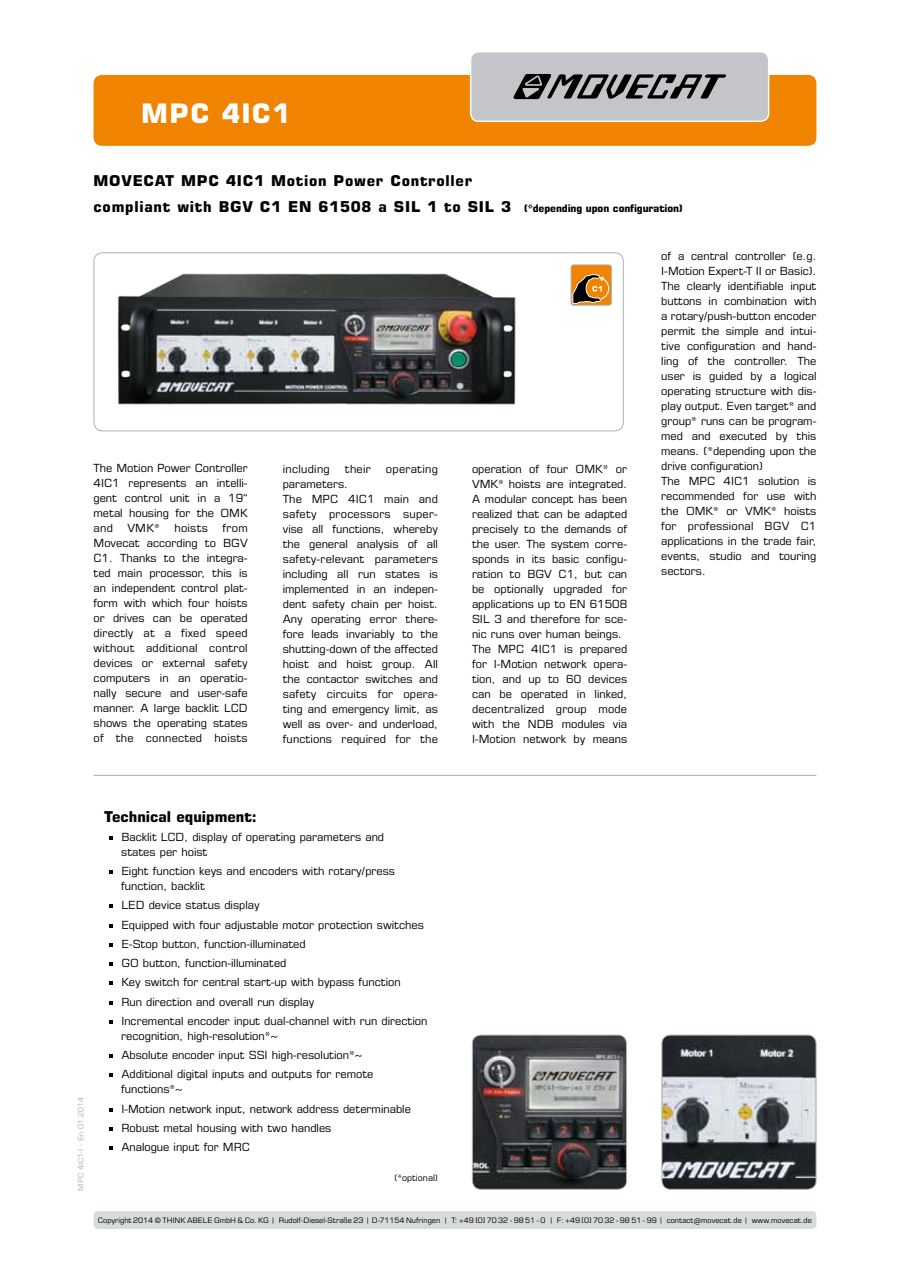
<style>
.page{position:relative;width:910px;height:1280px;background:#fff}
.page>*{position:absolute;margin:0;border:0;box-sizing:border-box;transform-origin:0 0}
.t1{font:700 27px "Eurostile LT Std";letter-spacing:.05em;color:#fff}
.t2{font:700 15px/25.5px "Eurostile LT Std";letter-spacing:.05em;color:#000}
.t3{font:700 15px "Eurostile LT Std";color:#000}
.t4{font:11.25px/15px "Eurostile LT Std";color:#000}
.t5{font:11.25px "Eurostile LT Std";letter-spacing:.025em;color:#000}
.t6{font:9px "Eurostile LT Std";color:#000}
.t7{font:7.5px "Eurostile LT Std";color:#000}
.t8{font:7.5px "Eurostile LT Std";color:#aeafb2}
.s1{font-size:10.5px}
</style>
<div class="page">
<img style="left:117px;top:273px;width:399px;height:132px">
<div style="left:94px;top:252px;width:530px;height:179px;border:1px solid #aeafb2;border-radius:9px"></div>
<img style="left:662px;top:1035px;width:154px;height:154px">
<div style="left:661px;top:1035px;width:155px;height:154px;border:1px solid #aeafb2;border-radius:9px"></div>
<svg style="left:571px;top:265px;width:39px;height:40px"></svg>
<div style="left:571px;top:265px;width:41px;height:40px;border:1px solid #aeafb2;border-radius:3px"></div>
<svg style="left:110px;top:870px;width:3px;height:4px"></svg>
<svg style="left:110px;top:904px;width:3px;height:4px"></svg>
<svg style="left:110px;top:962px;width:3px;height:4px"></svg>
<svg style="left:110px;top:981px;width:3px;height:4px"></svg>
<svg style="left:110px;top:1054px;width:3px;height:4px"></svg>
<svg style="left:110px;top:1073px;width:3px;height:4px"></svg>
<svg style="left:110px;top:1146px;width:3px;height:4px"></svg>
<hr style="left:94px;top:775px;width:722px;height:1px;background:#aeafb2">
<img style="left:472px;top:1035px;width:154px;height:154px">
<div style="left:472px;top:1035px;width:155px;height:154px;border:1px solid #aeafb2;border-radius:9px"></div>
<div style="left:94px;top:1211px;width:722px;height:18px;background:#d8dbdc;border-radius:4px"></div>
<div style="left:94px;top:75px;width:722px;height:71px;background:#f08400;border-radius:9px"></div>
<div style="left:471px;top:52px;width:298px;height:69px;background:#c3c5c8;border-radius:8px"></div>
<div style="left:470px;top:51px;width:299px;height:71px;border:1px solid #fff;border-radius:8px"></div>
<svg style="left:514px;top:74px;width:212px;height:25px"></svg>
<p class="t1" style="left:141px;top:96px;width:151px">MPC 4IC1</p>
<p class="t2" style="left:94px;top:168px;width:590px">MOVECAT MPC 4IC1 Motion Power Controller<br>compliant with BGV C1 EN 61508 a SIL 1 to SIL 3 <span class="s1">(*depending upon configuration)</span></p>
<p class="t4" style="left:94px;top:460px;width:156px;text-align:justify">The Motion Power Controller 4IC1 represents an intelli&shy;gent control unit in a 19“ metal housing for the OMK and</p>
<p class="t4" style="left:94px;top:520px;width:156px;text-align:justify;text-indent:129px">from Movecat according to BGV C1. Thanks to the integra&shy;ted main processor, this is an independent control plat&shy;form with which four hoists or drives can be operated directly at a fixed speed without additional control devices or external safety computers in an operatio&shy;nally secure and user-safe manner. A large backlit LCD shows the operating states of the connected hoists</p>
<p class="t4" style="left:127px;top:520px;width:34px">VMK*</p>
<p class="t4" style="left:174px;top:520px;width:35px">hoists</p>
<p class="t5" style="left:283px;top:462px;width:49px">including</p>
<p class="t4" style="left:345px;top:461px;width:28px">their</p>
<p class="t5" style="left:386px;top:462px;width:53px">operating</p>
<p class="t4" style="left:283px;top:476px;width:157px">parameters.<br>The MPC 4IC1 main and safety processors super&shy;vise all functions, whereby the general analysis of all safety-relevant parameters including all run states is implemented in an indepen&shy;dent safety chain per hoist.<br>Any operating error there&shy;fore leads invariably to the shutting-down of the affected hoist and hoist group. All the contactor switches and safety circuits for opera&shy;ting and emergency limit, as well as over- and underload, functions required for the</p>
<p class="t4" style="left:472px;top:461px;width:157px">operation of four OMK* or<br>VMK* hoists are integrated.<br>A modular concept has been realized that can be adapted precisely to the demands of the user. The system corre&shy;sponds in its basic configu&shy;ration to BGV C1, but can be optionally upgraded for applications up to EN 61508<br>SIL 3 and therefore for sce&shy;nic runs over human beings.<br>The MPC 4IC1 is prepared for I-Motion network opera&shy;tion, and up to 60 devices can be operated in linked, decentralized group mode with the NDB modules via<br>I-Motion network by means</p>
<p class="t4" style="left:661px;top:248px;width:157px">of a central controller (e.g.<br>I-Motion Expert-T II or Basic).<br>The clearly identifiable input buttons in combination with a rotary/push-button encoder permit the simple and intui&shy;tive configuration and hand&shy;ling of the controller. The user is guided by a logical operating structure with dis&shy;play output. Even target* and group* runs can be program&shy;med and executed by this means. (*depending upon the drive configuration)<br>The MPC 4IC1 solution is recommended for use with the OMK* or VMK* hoists for professional BGV C1 applications in the trade fair, events, studio and touring sectors.</p>
<p class="t8" style="left:76px;top:1191px;width:95px;rotate:-90deg">MPC 4IC1-I - En 01.2014</p>
<p class="t3" style="left:104px;top:807px;width:154px">Technical equipment:</p>
<p class="t4" style="left:121px;top:829px;width:264px">Backlit LCD, display of operating parameters and states per hoist</p>
<p class="t4" style="left:121px;top:863px;width:275px">Eight function keys and encoders with rotary/press function, backlit</p>
<p class="t4" style="left:121px;top:896px;width:308px;line-height:19.2px">LED device status display<br>Equipped with four adjustable motor protection switches E-Stop button, function-illuminated<br>GO button, function-illuminated<br>Key switch for central start-up with bypass function<br>Run direction and overall run display<br>Incremental encoder input dual-channel with run direction</p>
<p class="t4" style="left:121px;top:1026px;width:254px;line-height:19.2px">recognition, high-resolution*~<br>Absolute encoder input SSI high-resolution*~<br>Additional digital inputs and outputs for remote</p>
<p class="t4" style="left:121px;top:1080px;width:291px;line-height:19.2px">functions*~<br>I-Motion network input, network address determinable<br>Robust metal housing with two handles<br>Analogue input for MRC</p>
<p class="t6" style="left:395px;top:1173px;width:45px">(*optional)</p>
<p class="t7" style="left:98px;top:1215px;width:716px">Copyright 2014 © THINK ABELE GmbH &amp; Co. KG | Rudolf-Diesel-Straße 23 | D-71154 Nufringen | T: +49 [0] 70 32 - 98 51 - 0 | F: +49 [0] 70 32 - 98 51 - 99 | contact@movecat.de | www.movecat.de</p>
</div>
